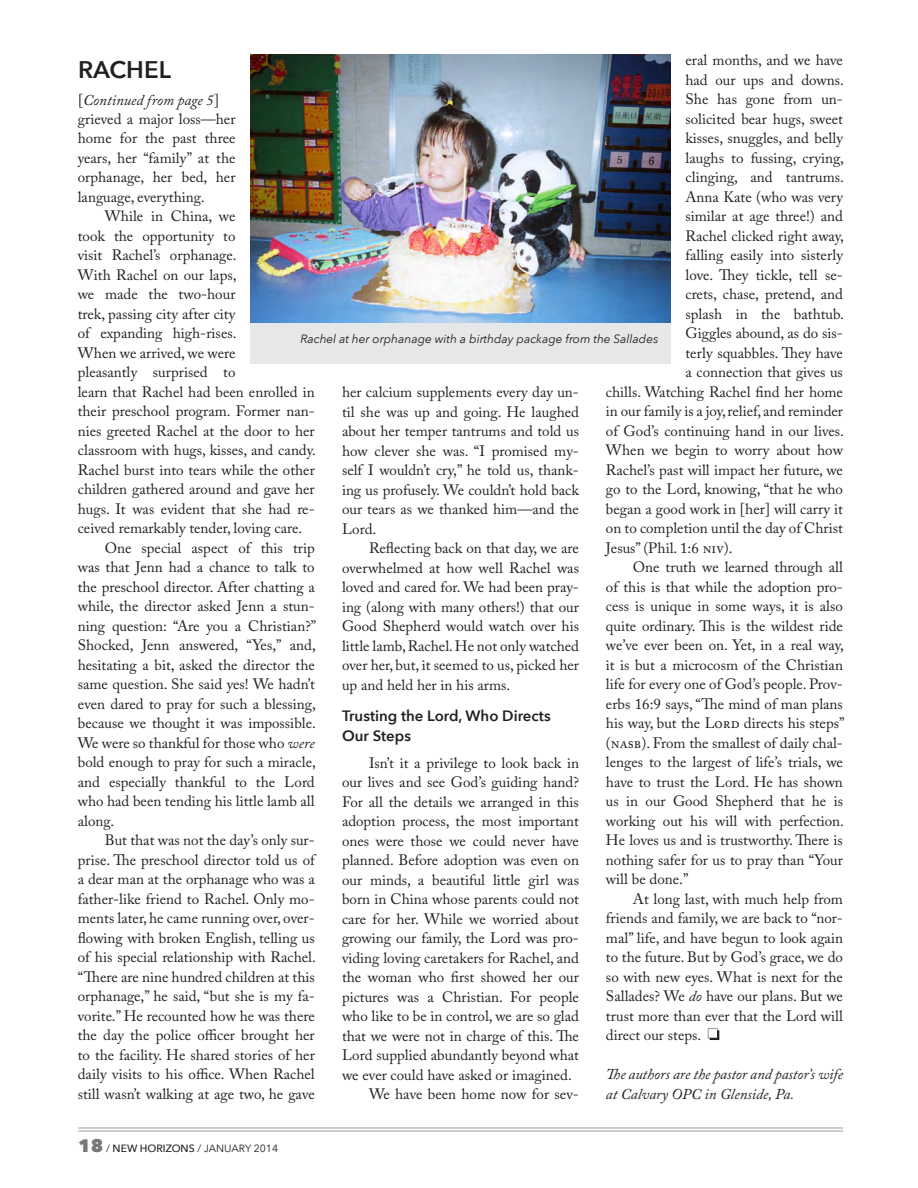
<style>
.page{position:relative;width:918px;height:1188px;background:#fff}
.page>*{position:absolute;margin:0;border:0;box-sizing:border-box;transform-origin:0 0}
.Feature_top_text{font:600 24px "Avenir Next";color:#231f20}
.Main_text{font:15px/19.5px "Adobe Caslon Pro";color:#231f20;text-align:justify}
.Main_text-2{font:italic 15px/19.5px "Adobe Caslon Pro";color:#231f20}
.Main_heading{font:600 15px/19.5px "Avenir Next";color:#231f20}
.Feature_top_text-2{font:italic 15px "Adobe Caslon Pro";color:#231f20}
.Photo_Caption{font:italic 12px "Avenir Next";letter-spacing:-.005em;color:#231f20}
.t1{font:10.5px "Avenir Next";color:#231f20}
.s1{font-style:italic}
.s2{font-style:normal}
.s3{font-weight:800;font-size:18px;color:#76787b}
.s4{font-weight:500}
</style>
<div class="page">
<hr style="left:78px;top:1127px;width:765px;height:2px;background:#bcbdc0">
<hr style="left:78px;top:1130px;width:765px;height:2px;background:#bcbdc0">
<div style="left:250px;top:54px;width:421px;height:310px;background:#e6e7e9"></div>
<img style="left:250px;top:54px;width:421px;height:268px">
<svg style="left:708px;top:1029px;width:11px;height:11px"></svg>
<p class="Main_text" style="left:686px;top:50px;width:159px">eral months, and we have</p>
<p class="Main_text" style="left:686px;top:70px;width:160px">had our ups and downs.</p>
<p class="Main_text" style="left:686px;top:89px;width:159px">She has gone from un-</p>
<p class="Main_text" style="left:686px;top:109px;width:159px">solicited bear hugs, sweet</p>
<p class="Main_text" style="left:686px;top:128px;width:159px">kisses, snuggles, and belly</p>
<p class="Main_text" style="left:686px;top:148px;width:160px">laughs to fussing, crying,</p>
<p class="Main_text" style="left:686px;top:167px;width:160px">clinging, and tantrums.</p>
<p class="Main_text" style="left:686px;top:187px;width:159px">Anna Kate (who was very</p>
<p class="Main_text" style="left:686px;top:206px;width:159px">similar at age three!) and</p>
<p class="Main_text" style="left:686px;top:226px;width:160px">Rachel clicked right away,</p>
<p class="Main_text" style="left:686px;top:245px;width:159px">falling easily into sisterly</p>
<p class="Main_text" style="left:686px;top:265px;width:159px">love. They tickle, tell se-</p>
<p class="Main_text" style="left:686px;top:284px;width:159px">crets, chase, pretend, and</p>
<p class="Main_text" style="left:686px;top:304px;width:160px">splash in the bathtub.</p>
<p class="Main_text" style="left:686px;top:323px;width:159px">Giggles abound, as do sis-</p>
<p class="Main_text" style="left:686px;top:343px;width:159px">terly squabbles. They have</p>
<p class="Main_text" style="left:686px;top:362px;width:159px">a connection that gives us</p>
<p class="Main_text" style="left:606px;top:382px;width:238px">chills. Watching Rachel find her home</p>
<p class="Main_text" style="left:606px;top:401px;width:239px">in our family is a joy, relief, and reminder</p>
<p class="Main_text" style="left:606px;top:421px;width:240px">of God’s continuing hand in our lives.</p>
<p class="Main_text" style="left:606px;top:440px;width:239px">When we begin to worry about how</p>
<p class="Main_text" style="left:606px;top:460px;width:238px">Rachel’s past will impact her future, we</p>
<p class="Main_text" style="left:606px;top:479px;width:238px">go to the Lord, knowing, “that he who</p>
<p class="Main_text" style="left:606px;top:499px;width:238px">began a good work in [her] will carry it</p>
<p class="Main_text" style="left:606px;top:518px;width:238px">on to completion until the day of Christ</p>
<p class="Main_text" style="left:606px;top:538px;width:128px">Jesus” (Phil. 1:6 niv).</p>
<p class="Main_text" style="left:606px;top:557px;width:240px;text-indent:27px">One truth we learned through all of this is that while the adoption pro&shy;cess is unique in some ways, it is also quite ordinary. This is the wildest ride we’ve ever been on. Yet, in a real way, it is but a microcosm of the Christian life for every one of God’s people. Prov&shy;erbs 16:9 says, “The mind of man plans his way, but the Lord directs his steps” (nasb). From the smallest of daily chal&shy;lenges to the largest of life’s trials, we have to trust the Lord. He has shown us in our Good Shepherd that he is working out his will with perfection.<br>He loves us and is trustworthy. There is nothing safer for us to pray than “Your will be done.”</p>
<p class="Main_text" style="left:606px;top:889px;width:239px;text-indent:27px">At long last, with much help from friends and family, we are back to “nor&shy;mal” life, and have begun to look again to the future. But by God’s grace, we do so with new eyes. What is next for the Sallades? We <span class="s1">do</span> have our plans. But we trust more than ever that the Lord will direct our steps.</p>
<p class="Main_text-2" style="left:606px;top:1064px;width:238px">The authors are the pastor and pastor’s wife at Calvary OPC in Glenside, Pa.</p>
<p class="Feature_top_text" style="left:78px;top:55px;width:94px">RACHEL</p>
<p class="Feature_top_text-2" style="left:78px;top:91px;width:143px"><span class="s2">[</span>Continued from page 5<span class="s2">]</span></p>
<p class="Main_text" style="left:78px;top:109px;width:159px">grieved a major loss—her home for the past three years, her “family” at the orphanage, her bed, her language, everything.</p>
<p class="Main_text" style="left:78px;top:206px;width:240px;text-align:left;text-indent:27px">While in China, we<br>took the opportunity to<br>visit Rachel’s orphanage.<br>With Rachel on our laps,<br>we made the two-hour<br>trek, passing city after city<br>of expanding high-rises.<br>When we arrived, we were<br>pleasantly surprised to<br>learn that Rachel had been enrolled in their preschool program. Former nan&shy;nies greeted Rachel at the door to her classroom with hugs, kisses, and candy.<br>Rachel burst into tears while the other children gathered around and gave her hugs. It was evident that she had re&shy;ceived remarkably tender, loving care.</p>
<p class="Main_text" style="left:78px;top:538px;width:240px;text-indent:27px">One special aspect of this trip was that Jenn had a chance to talk to the preschool director. After chatting a while, the director asked Jenn a stun&shy;ning question: “Are you a Christian?” Shocked, Jenn answered, “Yes,” and, hesitating a bit, asked the director the same question. She said yes! We hadn’t even dared to pray for such a blessing, because we thought it was impossible.<br>We were so thankful for those who <span class="s1">were </span>bold enough to pray for such a miracle, and especially thankful to the Lord who had been tending his little lamb all along.</p>
<p class="Main_text" style="left:78px;top:830px;width:240px;text-indent:27px">But that was not the day’s only sur&shy;prise. The preschool director told us of a dear man at the orphanage who was a father-like friend to Rachel. Only mo&shy;ments later, he came running over, over&shy;flowing with broken English, telling us of his special relationship with Rachel. “There are nine hundred children at this orphanage,” he said, “but she is my fa&shy;vorite.” He recounted how he was there the day the police officer brought her to the facility. He shared stories of her daily visits to his office. When Rachel still wasn’t walking at age two, he gave</p>
<p class="Photo_Caption" style="left:300px;top:332px;width:359px">Rachel at her orphanage with a birthday package from the Sallades</p>
<p class="Main_text" style="left:342px;top:382px;width:239px">her calcium supplements every day un&shy;til she was up and going. He laughed about her temper tantrums and told us how clever she was. “I promised my&shy;self I wouldn’t cry,” he told us, thank&shy;ing us profusely. We couldn’t hold back our tears as we thanked him—and the Lord.</p>
<p class="Main_text" style="left:342px;top:538px;width:239px;text-indent:27px">Reflecting back on that day, we are overwhelmed at how well Rachel was loved and cared for. We had been pray&shy;ing (along with many others!) that our Good Shepherd would watch over his little lamb, Rachel. He not only watched over her, but, it seemed to us, picked her up and held her in his arms.</p>
<p class="Main_heading" style="left:342px;top:706px;width:210px">Trusting the Lord, Who Directs<br>Our Steps</p>
<p class="Main_text" style="left:342px;top:753px;width:239px;text-indent:27px">Isn’t it a privilege to look back in our lives and see God’s guiding hand?<br>For all the details we arranged in this adoption process, the most important ones were those we could never have planned. Before adoption was even on our minds, a beautiful little girl was born in China whose parents could not care for her. While we worried about growing our family, the Lord was pro&shy;viding loving caretakers for Rachel, and the woman who first showed her our pictures was a Christian. For people who like to be in control, we are so glad that we were not in charge of this. The Lord supplied abundantly beyond what we ever could have asked or imagined.</p>
<p class="Main_text" style="left:369px;top:1084px;width:212px">We have been home now for sev-</p>
<p class="t1" style="left:78px;top:1142px;width:201px"><span class="s3">18</span> / <span class="s4">NEW HORIZONS</span> / JANUARY 2014</p>
</div>
